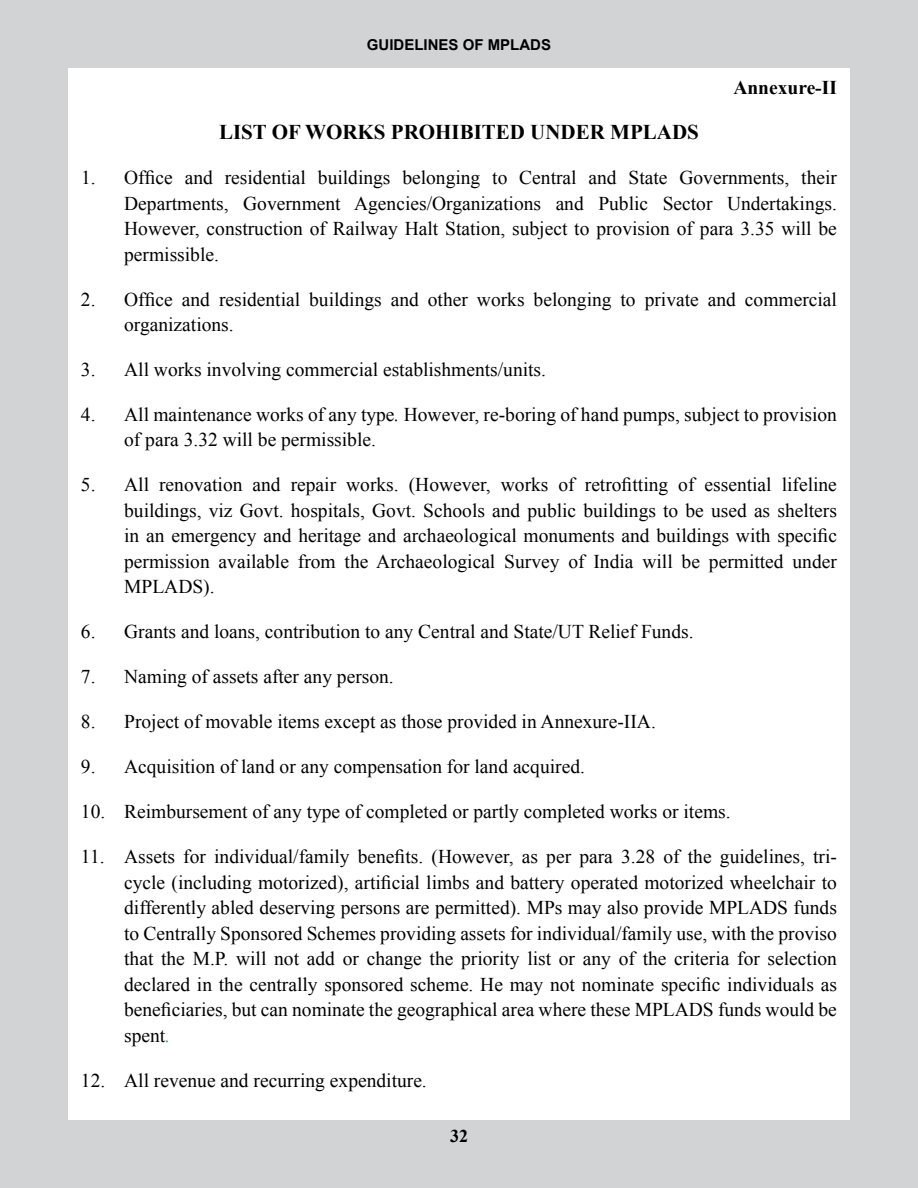
<style>
.page{position:relative;width:918px;height:1188px;background:#fff}
.page>*{position:absolute;margin:0;border:0;box-sizing:border-box;transform-origin:0 0}
.t1{font:700 21px "Times New Roman";color:#000}
.t2{font:19.5px/25.5px "Times New Roman";color:#000;text-align:justify}
.t3{font:700 19.5px "Times New Roman";color:#000}
.t4{font:700 18px "Times New Roman";color:#000}
.t5{font:700 15px "Arial";color:#000}
.s1{font-style:italic}
.s2{font-style:italic;color:#00b050}
</style>
<div class="page">
<div style="left:0;top:0;width:917px;height:1188px;background:#d1d3d4"></div>
<hr style="left:917px;top:0;width:1px;height:1188px;background:#d1d3d4">
<div style="left:68px;top:68px;width:782px;height:1052px;background:#fff"></div>
<p class="t5" style="left:367px;top:35px;width:186px">GUIDELINES OF MPLADS</p>
<p class="t3" style="left:733px;top:74px;width:105px">Annexure-II</p>
<p class="t1" style="left:219px;top:118px;width:481px">LIST OF WORKS PROHIBITED UNDER MPLADS</p>
<p class="t2" style="left:124px;top:165px;width:714px;text-indent:-43px">1. Office and residential buildings belonging to Central and State Governments, their Departments, Government Agencies/Organizations and Public Sector Undertakings.<br>However, construction of Railway Halt Station, subject to provision of para 3.35 will be permissible.</p>
<p class="t2" style="left:124px;top:286px;width:714px;text-indent:-43px">2. Office and residential buildings and other works belonging to private and commercial organizations.</p>
<p class="t2" style="left:81px;top:356px;width:467px">3. All works involving commercial establishments/units.</p>
<p class="t2" style="left:124px;top:401px;width:714px;text-indent:-43px">4. All maintenance works of any type<span class="s1">.</span> However, re-boring of hand pumps, subject to provision of para 3.32 will be permissible.</p>
<p class="t2" style="left:124px;top:472px;width:714px;text-indent:-43px">5. All renovation and repair works. (However, works of retrofitting of essential lifeline buildings, viz Govt. hospitals, Govt. Schools and public buildings to be used as shelters in an emergency and heritage and archaeological monuments and buildings with specific permission available from the Archaeological Survey of India will be permitted under MPLADS).</p>
<p class="t2" style="left:81px;top:619px;width:614px">6. Grants and loans, contribution to any Central and State/UT Relief Funds.</p>
<p class="t2" style="left:81px;top:664px;width:314px">7. Naming of assets after any person.</p>
<p class="t2" style="left:81px;top:709px;width:576px">8. Project of movable items except as those provided in Annexure-IIA.</p>
<p class="t2" style="left:81px;top:754px;width:506px">9. Acquisition of land or any compensation for land acquired.</p>
<p class="t2" style="left:81px;top:799px;width:651px">10. Reimbursement of any type of completed or partly completed works or items.</p>
<p class="t2" style="left:124px;top:844px;width:714px;text-indent:-43px">11. Assets for individual/family benefits. (However, as per para 3.28 of the guidelines, tri&shy;cycle (including motorized), artificial limbs and battery operated motorized wheelchair to differently abled deserving persons are permitted). MPs may also provide MPLADS funds to Centrally Sponsored Schemes providing assets for individual/family use, with the proviso that the M.P. will not add or change the priority list or any of the criteria for selection declared in the centrally sponsored scheme. He may not nominate specific individuals as beneficiaries, but can nominate the geographical area where these MPLADS funds would be spent<span class="s2">.</span></p>
<p class="t2" style="left:81px;top:1067px;width:347px">12. All revenue and recurring expenditure.</p>
<p class="t4" style="left:450px;top:1123px;width:19px">32</p>
</div>
